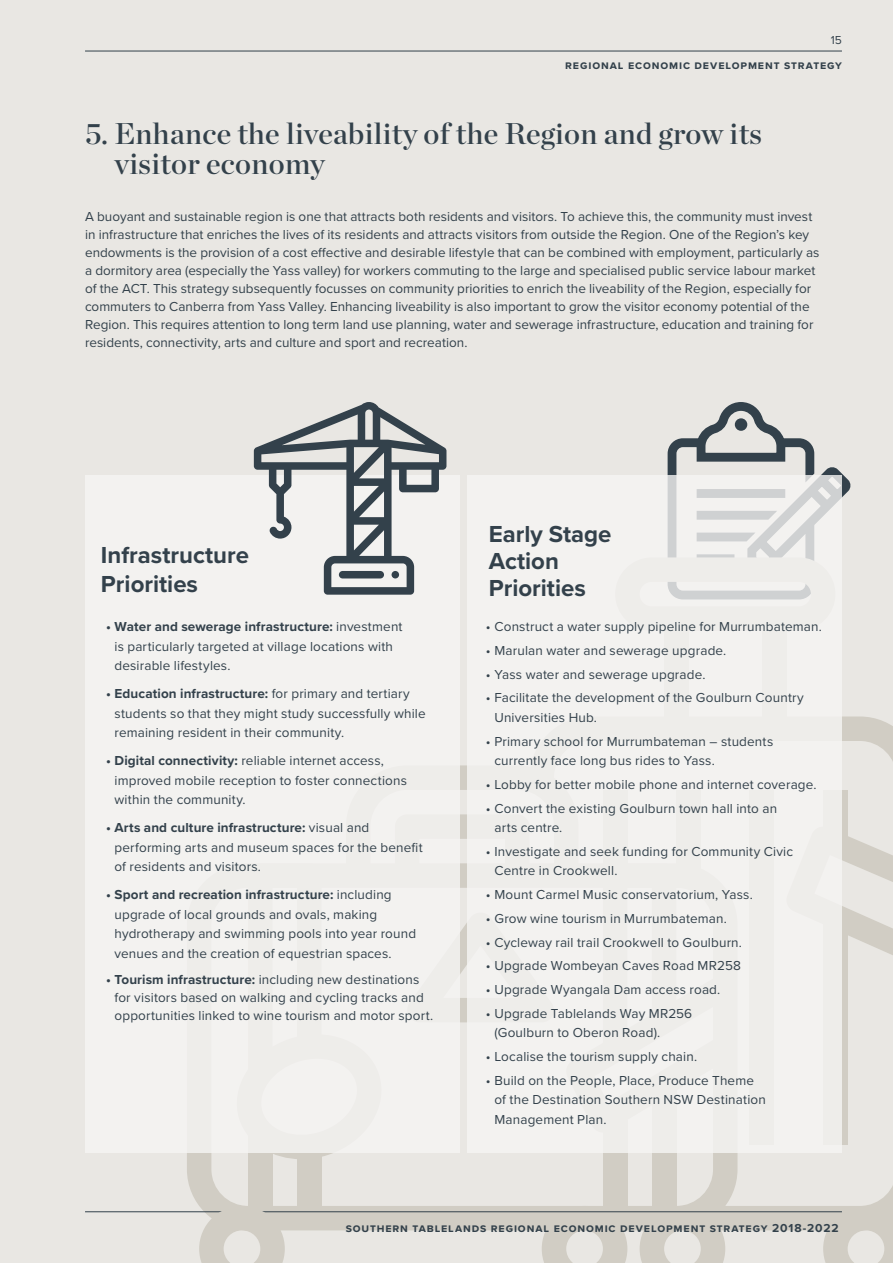
<style>
.page{position:relative;width:893px;height:1263px;background:#e9e7e3}
.page>*{position:absolute;margin:0;border:0;box-sizing:border-box;transform-origin:0 0}
.t1{font:30px/30px "Chronicle Display Semi";letter-spacing:.01em;color:#33414b}
.t2{font:700 24px/27px "Proxima Nova";color:#33414b}
.t3{font:13.5px/19.5px "Proxima Nova";letter-spacing:.01em;color:#33414b}
.t4{font:700 12px "Proxima Nova";letter-spacing:.07em;color:#33414b}
.t5{font:12px "Proxima Nova";color:#33414b}
.s1{font-weight:700}
</style>
<div class="page">
<svg style="left:187px;top:1152px;width:342px;height:78px"></svg>
<div style="left:248px;top:1132px;width:25px;height:86px;background:#d1cdc4"></div>
<div style="left:297px;top:1145px;width:24px;height:73px;background:#d1cdc4"></div>
<svg style="left:823px;top:1230px;width:70px;height:33px"></svg>
<svg style="left:542px;top:1230px;width:85px;height:33px"></svg>
<svg style="left:640px;top:1230px;width:85px;height:33px"></svg>
<svg style="left:229px;top:765px;width:300px;height:394px"></svg>
<hr style="left:85px;top:51px;width:757px;height:1px;background:#33414b">
<svg style="left:529px;top:716px;width:364px;height:514px"></svg>
<svg style="left:667px;top:402px;width:184px;height:95px"></svg>
<div style="left:468px;top:475px;width:374px;height:677px;background:#f6f5f4"></div>
<hr style="left:85px;top:1211px;width:757px;height:1px;background:#33414b">
<div style="left:85px;top:475px;width:374px;height:677px;background:#f6f5f4"></div>
<svg style="left:254px;top:402px;width:192px;height:193px"></svg>
<svg style="left:199px;top:1206px;width:86px;height:57px"></svg>
<p class="t5" style="left:831px;top:31px;width:13px">15</p>
<p class="t4" style="left:565px;top:56px;width:278px">REGIONAL ECONOMIC DEVELOPMENT STRATEGY</p>
<h3 class="t1" style="left:114px;top:116px;width:649px;text-indent:-29px">5. Enhance the liveability of the Region and grow its visitor economy</h3>
<p class="t3" style="left:85px;top:207px;width:736px;line-height:18px">A buoyant and sustainable region is one that attracts both residents and visitors. To achieve this, the community must invest in infrastructure that enriches the lives of its residents and attracts visitors from outside the Region. One of the Region’s key endowments is the provision of a cost efective and desirable lifestyle that can be combined with employment, particularly as a dormitory area (especially the Yass valley) for workers commuting to the large and specialised public service labour market of the ACT. This strategy subsequently focusses on community priorities to enrich the liveability of the Region, especially for commuters to Canberra from Yass Valley. Enhancing liveability is also important to grow the visitor economy potential of the Region. This requires attention to long term land use planning, water and sewerage infrastructure, education and training for residents, connectivity, arts and culture and sport and recreation.</p>
<h4 class="t2" style="left:101px;top:541px;width:149px;line-height:28.5px">Infrastructure<br>Priorities</h4>
<p class="t3" style="left:114px;top:616px;width:290px;text-indent:-9px"><span class="s1">• Water and sewerage infrastructure:</span> investment is particularly targeted at village locations with desirable lifestyles.</p>
<p class="t3" style="left:114px;top:683px;width:313px;text-indent:-9px"><span class="s1">• Education infrastructure:</span> for primary and tertiary students so that they might study successfully while remaining resident in their community.</p>
<p class="t3" style="left:114px;top:750px;width:294px;text-indent:-9px"><span class="s1">• Digital connectivity:</span> reliable internet access, improved mobile reception to foster connections within the community.</p>
<p class="t3" style="left:114px;top:817px;width:310px;text-indent:-9px"><span class="s1">• Arts and culture infrastructure:</span> visual and performing arts and museum spaces for the beneft of residents and visitors.</p>
<p class="t3" style="left:114px;top:884px;width:303px;text-indent:-9px"><span class="s1">• Sport and recreation infrastructure:</span> including upgrade of local grounds and ovals, making hydrotherapy and swimming pools into year round venues and the creation of equestrian spaces.</p>
<p class="t3" style="left:114px;top:970px;width:320px;line-height:18px;text-indent:-9px"><span class="s1">• Tourism infrastructure:</span> including new destinations for visitors based on walking and cycling tracks and opportunities linked to wine tourism and motor sport.</p>
<h4 class="t2" style="left:489px;top:520px;width:124px">Early Stage<br>Action<br>Priorities</h4>
<p class="t3" style="left:486px;top:616px;width:337px">• Construct a water supply pipeline for Murrumbateman.</p>
<p class="t3" style="left:486px;top:640px;width:242px">• Marulan water and sewerage upgrade.</p>
<p class="t3" style="left:486px;top:664px;width:221px">• Yass water and sewerage upgrade.</p>
<p class="t3" style="left:494px;top:687px;width:311px;text-indent:-9px">• Facilitate the development of the Goulburn Country<br>Universities Hub.</p>
<p class="t3" style="left:494px;top:731px;width:280px;text-indent:-9px">• Primary school for Murrumbateman – students currently face long bus rides to Yass.</p>
<p class="t3" style="left:486px;top:774px;width:332px">• Lobby for better mobile phone and internet coverage.</p>
<p class="t3" style="left:494px;top:798px;width:284px;text-indent:-9px">• Convert the existing Goulburn town hall into an arts centre.</p>
<p class="t3" style="left:494px;top:841px;width:300px;text-indent:-9px">• Investigate and seek funding for Community Civic<br>Centre in Crookwell.</p>
<p class="t3" style="left:486px;top:884px;width:268px">• Mount Carmel Music conservatorium, Yass.</p>
<p class="t3" style="left:486px;top:908px;width:242px">• Grow wine tourism in Murrumbateman.</p>
<p class="t3" style="left:486px;top:932px;width:258px">• Cycleway rail trail Crookwell to Goulburn.</p>
<p class="t3" style="left:486px;top:955px;width:257px">• Upgrade Wombeyan Caves Road MR258</p>
<p class="t3" style="left:486px;top:979px;width:236px">• Upgrade Wyangala Dam access road.</p>
<p class="t3" style="left:494px;top:1003px;width:199px;text-indent:-9px">• Upgrade Tablelands Way MR256 (Goulburn to Oberon Road).</p>
<p class="t3" style="left:486px;top:1046px;width:213px">• Localise the tourism supply chain.</p>
<p class="t3" style="left:494px;top:1070px;width:273px;text-indent:-9px">• Build on the People, Place, Produce Theme of the Destination Southern NSW Destination<br>Management Plan.</p>
<p class="t4" style="left:346px;top:1218px;width:180px">SOUTHERN TABLELANDS Regional</p>
<p class="t4" style="left:554px;top:1218px;width:25px">Econo</p>
<p class="t4" style="left:595px;top:1218px;width:57px">mic Develo</p>
<p class="t4" style="left:666px;top:1218px;width:26px">pment</p>
<p class="t4" style="left:710px;top:1218px;width:13px">Strate</p>
<p class="t4" style="left:753px;top:1218px;width:87px">gy 2018-2022</p>
</div>
